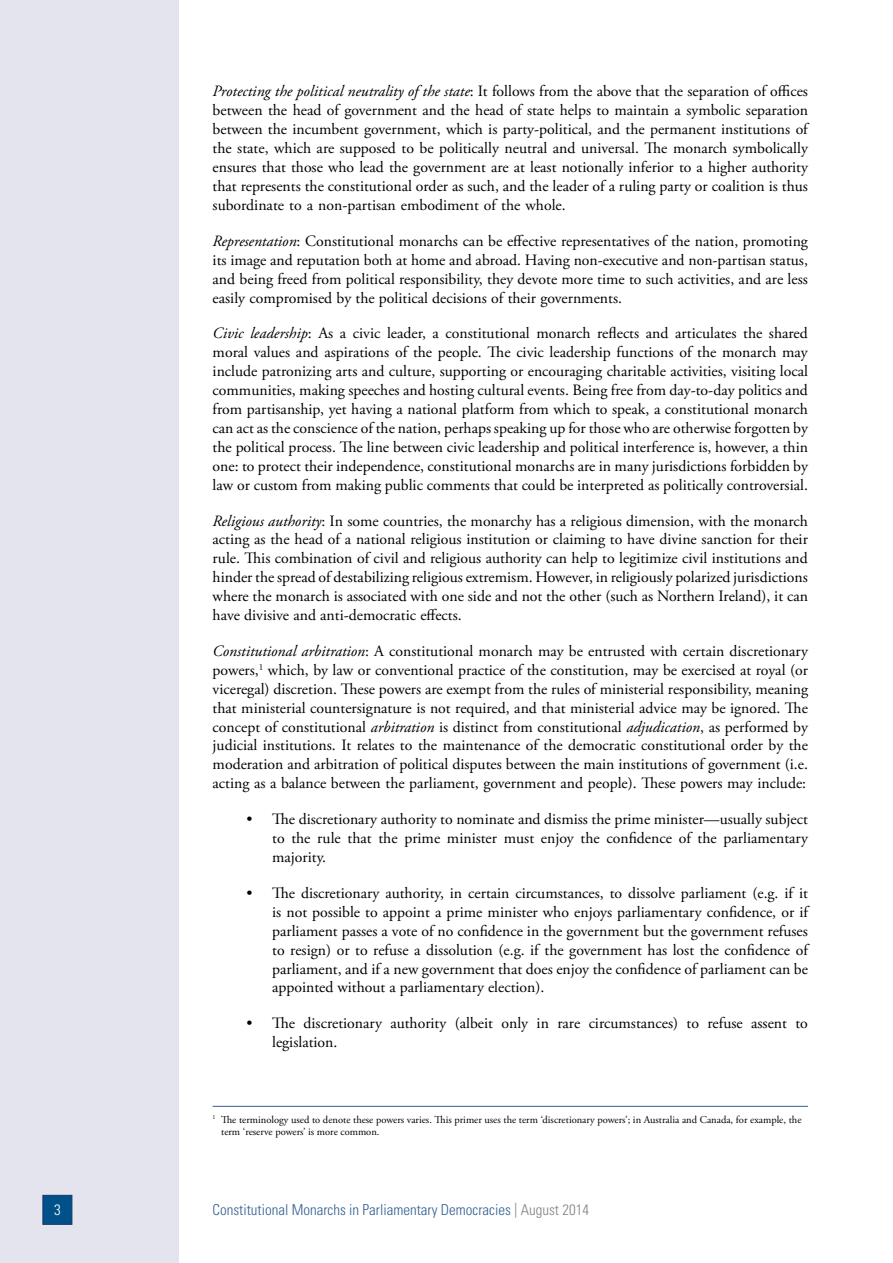
<style>
.page{position:relative;width:893px;height:1263px;background:#fff}
.page>*{position:absolute;margin:0;border:0;box-sizing:border-box;transform-origin:0 0}
.t1{font:15.75px/18.9px "Adobe Garamond Pro";color:#000;text-align:justify}
.t2{font:300 condensed 15px "Univers LT Std";color:#355f91}
.t3{font:300 condensed 15px "Univers LT Std";color:#fff}
.t4{font:10.5px/12.6px "Adobe Garamond Pro";color:#000}
.s1{font-style:italic}
.s2{color:#808285}
</style>
<div class="page">
<div style="left:0;top:0;width:179px;height:1263px;background:#e3e4ed"></div>
<div style="left:43px;top:1195px;width:29px;height:30px;background:#005089;border:1px solid #17366d"></div>
<hr style="left:213px;top:1106px;width:595px;height:1px;background:#355f91">
<p class="t1" style="left:213px;top:83px;width:597px"><span class="s1">Protecting the political neutrality of the state</span>: It follows from the above that the separation of offices between the head of government and the head of state helps to maintain a symbolic separation between the incumbent government, which is party-political, and the permanent institutions of the state, which are supposed to be politically neutral and universal. The monarch symbolically ensures that those who lead the government are at least notionally inferior to a higher authority that represents the constitutional order as such, and the leader of a ruling party or coalition is thus subordinate to a non-partisan embodiment of the whole.</p>
<p class="t1" style="left:213px;top:232px;width:597px"><span class="s1">Representation</span>: Constitutional monarchs can be effective representatives of the nation, promoting its image and reputation both at home and abroad. Having non-executive and non-partisan status, and being freed from political responsibility, they devote more time to such activities, and are less easily compromised by the political decisions of their governments.</p>
<p class="t1" style="left:213px;top:324px;width:597px"><span class="s1">Civic leadership</span>: As a civic leader, a constitutional monarch reflects and articulates the shared moral values and aspirations of the people. The civic leadership functions of the monarch may include patronizing arts and culture, supporting or encouraging charitable activities, visiting local communities, making speeches and hosting cultural events. Being free from day-to-day politics and from partisanship, yet having a national platform from which to speak, a constitutional monarch can act as the conscience of the nation, perhaps speaking up for those who are otherwise forgotten by the political process. The line between civic leadership and political interference is, however, a thin one: to protect their independence, constitutional monarchs are in many jurisdictions forbidden by law or custom from making public comments that could be interpreted as politically controversial.</p>
<p class="t1" style="left:213px;top:512px;width:597px"><span class="s1">Religious authority</span>: In some countries, the monarchy has a religious dimension, with the monarch acting as the head of a national religious institution or claiming to have divine sanction for their rule. This combination of civil and religious authority can help to legitimize civil institutions and hinder the spread of destabilizing religious extremism. However, in religiously polarized jurisdictions where the monarch is associated with one side and not the other (such as Northern Ireland), it can have divisive and anti-democratic effects.</p>
<p class="t1" style="left:213px;top:642px;width:597px"><span class="s1">Constitutional arbitration</span>: A constitutional monarch may be entrusted with certain discretionary powers,<sup>1</sup> which, by law or conventional practice of the constitution, may be exercised at royal (or viceregal) discretion. These powers are exempt from the rules of ministerial responsibility, meaning that ministerial countersignature is not required, and that ministerial advice may be ignored. The concept of constitutional <span class="s1">arbitration</span> is distinct from constitutional <span class="s1">adjudication</span>, as performed by judicial institutions. It relates to the maintenance of the democratic constitutional order by the moderation and arbitration of political disputes between the main institutions of government (i.e. acting as a balance between the parliament, government and people). These powers may include:</p>
<p class="t1" style="left:272px;top:810px;width:537px;text-indent:-26px">• The discretionary authority to nominate and dismiss the prime minister—usually subject to the rule that the prime minister must enjoy the confidence of the parliamentary majority.</p>
<p class="t1" style="left:272px;top:884px;width:537px;text-indent:-26px">• The discretionary authority, in certain circumstances, to dissolve parliament (e.g. if it is not possible to appoint a prime minister who enjoys parliamentary confidence, or if parliament passes a vote of no confidence in the government but the government refuses to resign) or to refuse a dissolution (e.g. if the government has lost the confidence of parliament, and if a new government that does enjoy the confidence of parliament can be appointed without a parliamentary election).</p>
<p class="t1" style="left:272px;top:1014px;width:537px;text-indent:-26px">• The discretionary authority (albeit only in rare circumstances) to refuse assent to legislation.</p>
<p class="t4" style="left:221px;top:1113px;width:582px;text-indent:-8px"><sup>1</sup> The terminology used to denote these powers varies. This primer uses the term ‘discretionary powers’; in Australia and Canada, for example, the term ‘reserve powers’ is more common.</p>
<p class="t3" style="left:54px;top:1201px;width:8px">3</p>
<p class="t2" style="left:213px;top:1201px;width:378px">Constitutional Monarchs in Parliamentary Democracies <span class="s2">| August 2014</span></p>
</div>
